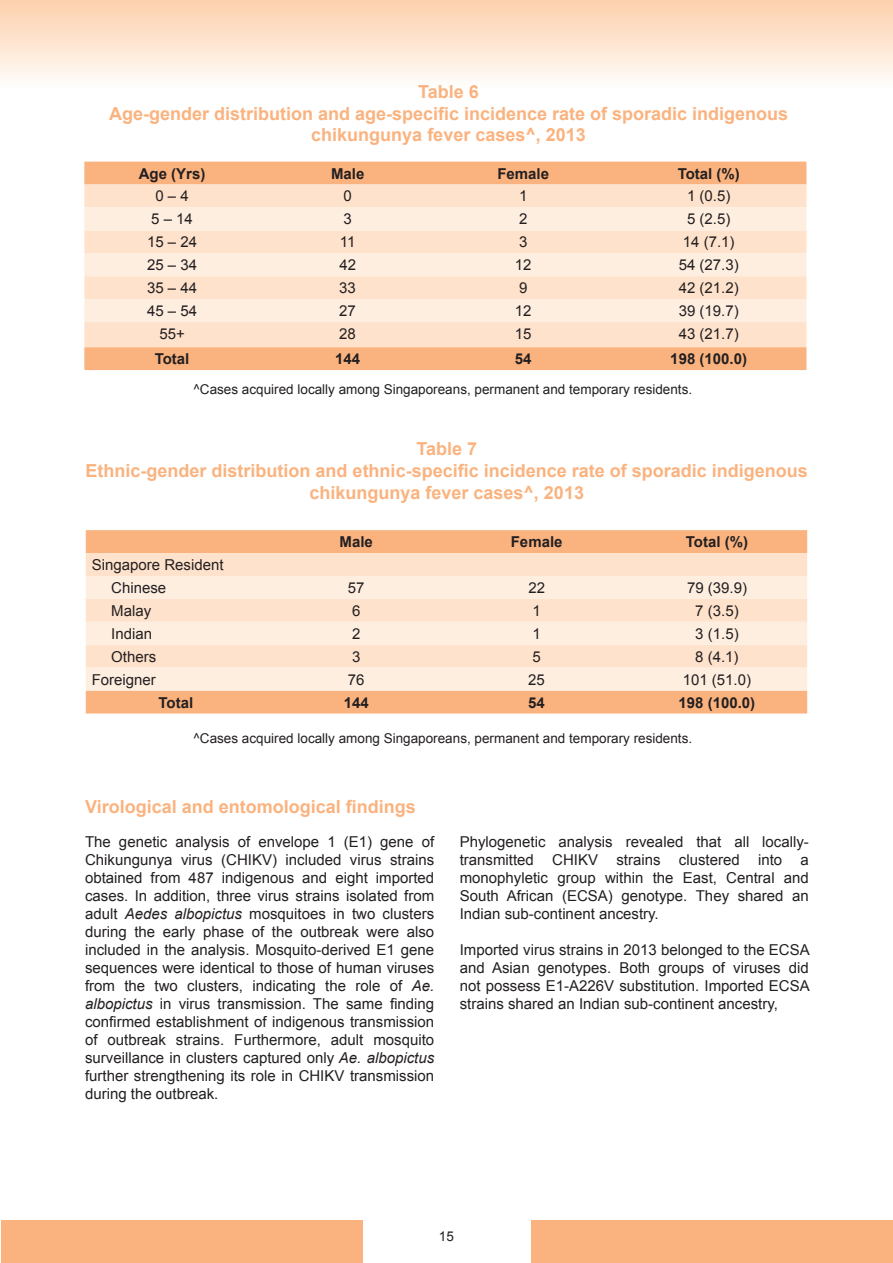
<style>
.page{position:relative;width:893px;height:1263px;background:#fff}
.page>*{position:absolute;margin:0;border:0;box-sizing:border-box;transform-origin:0 0}
.t1{font:700 18px/21.6px "Arial";color:#fab37f;text-align:center}
.t2{font:15px/18px "Arial";color:#231f20;text-align:justify}
.t3{font:700 15px "Arial";color:#231f20}
.t4{font:13.5px "Arial";color:#231f20}
.s1{font-style:italic}
</style>
<div class="page">
<div style="left:1px;top:1220px;width:362px;height:43px;background:#fab37f"></div>
<div style="left:0;top:0;width:893px;height:87px;background:linear-gradient(to bottom,#fdcfab,#fefdfa)"></div>
<div style="left:531px;top:1220px;width:362px;height:43px;background:#fab37f"></div>
<div style="left:84px;top:162px;width:722px;height:208px;background:#fab37f"></div>
<div style="left:84px;top:184px;width:722px;height:163px;background:#fee2cc"></div>
<svg style="left:84px;top:207px;width:722px;height:115px;fill:#feeee0"></svg>
<div style="left:86px;top:530px;width:721px;height:183px;background:#fab37f"></div>
<div style="left:86px;top:553px;width:721px;height:23px;background:#fee2cc"></div>
<svg style="left:86px;top:576px;width:721px;height:115px;fill:#feeee0"></svg>
<p class="t1" style="left:109px;top:82px;width:681px">Table 6<br>Age-gender distribution and age-specific incidence rate of sporadic indigenous chikungunya fever cases^, 2013</p>
<p class="t3" style="left:139px;top:163px;width:68px">Age (Yrs)</p>
<p class="t3" style="left:331px;top:163px;width:35px">Male</p>
<p class="t3" style="left:497px;top:163px;width:53px">Female</p>
<p class="t3" style="left:678px;top:163px;width:64px">Total (%)</p>
<p class="t2" style="left:155px;top:187px;width:35px">0 – 4</p>
<p class="t2" style="left:344px;top:187px;width:10px">0</p>
<p class="t2" style="left:519px;top:187px;width:10px">1</p>
<p class="t2" style="left:687px;top:187px;width:45px">1 (0.5)</p>
<p class="t2" style="left:151px;top:210px;width:43px">5 – 14</p>
<p class="t2" style="left:343px;top:210px;width:10px">3</p>
<p class="t2" style="left:519px;top:210px;width:10px">2</p>
<p class="t2" style="left:687px;top:210px;width:45px">5 (2.5)</p>
<p class="t2" style="left:147px;top:233px;width:52px">15 – 24</p>
<p class="t2" style="left:340px;top:233px;width:17px">11</p>
<p class="t2" style="left:519px;top:233px;width:10px">3</p>
<p class="t2" style="left:683px;top:233px;width:53px">14 (7.1)</p>
<p class="t2" style="left:147px;top:256px;width:52px">25 – 34</p>
<p class="t2" style="left:339px;top:256px;width:18px">42</p>
<p class="t2" style="left:515px;top:256px;width:18px">12</p>
<p class="t2" style="left:679px;top:256px;width:62px">54 (27.3)</p>
<p class="t2" style="left:147px;top:279px;width:52px">35 – 44</p>
<p class="t2" style="left:339px;top:279px;width:18px">33</p>
<p class="t2" style="left:519px;top:279px;width:10px">9</p>
<p class="t2" style="left:679px;top:279px;width:62px">42 (21.2)</p>
<p class="t2" style="left:147px;top:302px;width:52px">45 – 54</p>
<p class="t2" style="left:339px;top:302px;width:18px">27</p>
<p class="t2" style="left:515px;top:302px;width:18px">12</p>
<p class="t2" style="left:679px;top:302px;width:62px">39 (19.7)</p>
<p class="t2" style="left:159px;top:325px;width:27px">55+</p>
<p class="t2" style="left:339px;top:325px;width:18px">28</p>
<p class="t2" style="left:515px;top:325px;width:18px">15</p>
<p class="t2" style="left:679px;top:325px;width:62px">43 (21.7)</p>
<p class="t3" style="left:155px;top:349px;width:36px">Total</p>
<p class="t3" style="left:335px;top:349px;width:27px">144</p>
<p class="t3" style="left:515px;top:349px;width:18px">54</p>
<p class="t3" style="left:670px;top:349px;width:78px">198 (100.0)</p>
<p class="t4" style="left:194px;top:380px;width:500px">^Cases acquired locally among Singaporeans, permanent and temporary residents.</p>
<p class="t1" style="left:86px;top:439px;width:724px">Table 7<br>Ethnic-gender distribution and ethnic-specific incidence rate of sporadic indigenous chikungunya fever cases^, 2013</p>
<p class="t2" style="left:111px;top:553px;width:114px;line-height:23px;text-indent:-20px">Singapore Resident<br>Chinese</p>
<p class="t3" style="left:340px;top:532px;width:35px">Male</p>
<p class="t3" style="left:511px;top:532px;width:53px">Female</p>
<p class="t3" style="left:686px;top:532px;width:64px">Total (%)</p>
<p class="t2" style="left:348px;top:579px;width:18px">57</p>
<p class="t2" style="left:528px;top:579px;width:18px">22</p>
<p class="t2" style="left:687px;top:579px;width:62px">79 (39.9)</p>
<p class="t2" style="left:111px;top:602px;width:42px">Malay</p>
<p class="t2" style="left:352px;top:602px;width:10px">6</p>
<p class="t2" style="left:532px;top:602px;width:10px">1</p>
<p class="t2" style="left:695px;top:602px;width:45px">7 (3.5)</p>
<p class="t2" style="left:111px;top:625px;width:42px">Indian</p>
<p class="t2" style="left:352px;top:625px;width:10px">2</p>
<p class="t2" style="left:532px;top:625px;width:10px">1</p>
<p class="t2" style="left:695px;top:625px;width:45px">3 (1.5)</p>
<p class="t2" style="left:111px;top:647px;width:47px">Others</p>
<p class="t2" style="left:352px;top:647px;width:10px">3</p>
<p class="t2" style="left:532px;top:647px;width:10px">5</p>
<p class="t2" style="left:695px;top:647px;width:45px">8 (4.1)</p>
<p class="t2" style="left:92px;top:670px;width:66px">Foreigner</p>
<p class="t2" style="left:348px;top:670px;width:18px">76</p>
<p class="t2" style="left:528px;top:670px;width:18px">25</p>
<p class="t2" style="left:683px;top:670px;width:70px">101 (51.0)</p>
<p class="t3" style="left:159px;top:692px;width:36px">Total</p>
<p class="t3" style="left:344px;top:692px;width:27px">144</p>
<p class="t3" style="left:528px;top:692px;width:18px">54</p>
<p class="t3" style="left:679px;top:692px;width:78px">198 (100.0)</p>
<p class="t4" style="left:194px;top:729px;width:500px">^Cases acquired locally among Singaporeans, permanent and temporary residents.</p>
<p class="t1" style="left:85px;top:796px;width:332px">Virological and entomological findings</p>
<p class="t2" style="left:85px;top:833px;width:351px">The genetic analysis of envelope 1 (E1) gene of Chikungunya virus (CHIKV) included virus strains obtained from 487 indigenous and eight imported cases. In addition, three virus strains isolated from adult <span class="s1">Aedes albopictus</span> mosquitoes in two clusters during the early phase of the outbreak were also included in the analysis. Mosquito-derived E1 gene sequences were identical to those of human viruses from the two clusters, indicating the role of <span class="s1">Ae. albopictus</span> in virus transmission. The same finding confirmed establishment of indigenous transmission of outbreak strains. Furthermore, adult mosquito surveillance in clusters captured only <span class="s1">Ae. albopictus </span>further strengthening its role in CHIKV transmission during the outbreak.</p>
<p class="t2" style="left:460px;top:833px;width:351px">Phylogenetic analysis revealed that all locally&shy;transmitted CHIKV strains clustered into a monophyletic group within the East, Central and South African (ECSA) genotype. They shared an Indian sub-continent ancestry.</p>
<p class="t2" style="left:460px;top:941px;width:352px">Imported virus strains in 2013 belonged to the ECSA and Asian genotypes. Both groups of viruses did not possess E1-A226V substitution. Imported ECSA strains shared an Indian sub-continent ancestry,</p>
<p class="t4" style="left:439px;top:1228px;width:17px">15</p>
</div>
